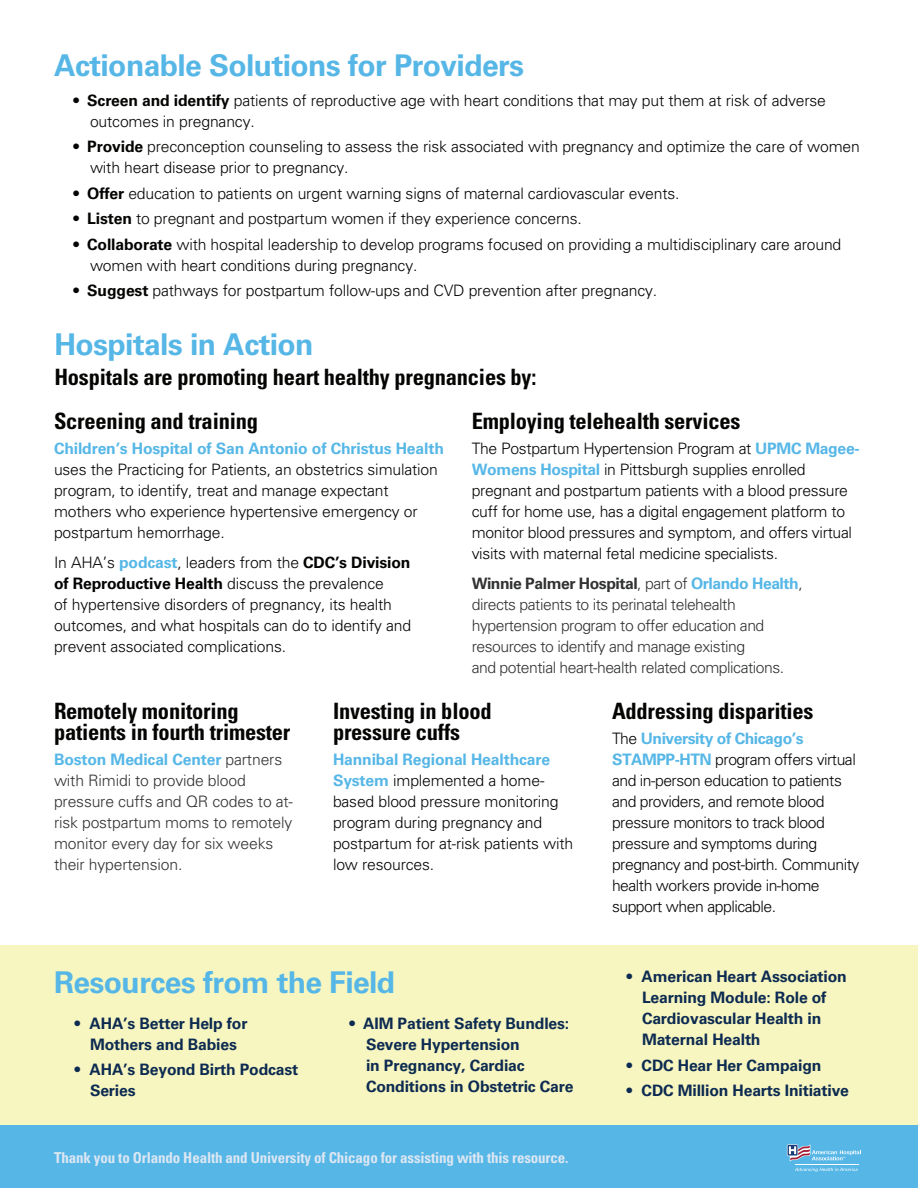
<style>
.page{position:relative;width:918px;height:1188px;background:#fff}
.page>*{position:absolute;margin:0;border:0;box-sizing:border-box;transform-origin:0 0}
.t1{font:700 30px "Univers LT Std";letter-spacing:-.02em;color:#56b7e7}
.t2{font:700 condensed 22.5px/21px "Univers LT Std";letter-spacing:-.01em;color:#040503}
.t3{font:300 15.75px/21px "Univers LT Std";letter-spacing:-.01em;color:#040503}
.t4{font:700 15.75px/21px "Univers LT Std";letter-spacing:-.01em;color:#0d2b51}
.t5{font:300 15.75px/21px "Univers LT Std";letter-spacing:-.03em;color:#040503}
.t6{font:300 15.75px/21px "Univers LT Std";letter-spacing:-.03em;color:#313232}
.t7{font:300 15.75px/21px "Univers LT Std";letter-spacing:-.01em;color:#313232}
.t8{font:700 15.75px "Univers LT Std";letter-spacing:-.01em;color:#56b7e7}
.t9{font:700 condensed 15px "Univers LT Std";letter-spacing:-.01em;color:#dde7f3}
.s1{font-weight:700}
.s2{font-weight:700;color:#56b7e7}
.s3{font-weight:300}
</style>
<div class="page">
<div style="left:0;top:1116px;width:918px;height:72px;background:#56b7e7"></div>
<div style="left:0;top:945px;width:918px;height:180px;background:#f7f6c1"></div>
<hr style="left:795px;top:1164px;width:63px;height:1px;background:#fff">
<svg style="left:795px;top:1168px;width:63px;height:4px"></svg>
<svg style="left:787px;top:1144px;width:74px;height:17px"></svg>
<h1 class="t1" style="left:54px;top:48px;width:472px">Actionable Solutions for Providers</h1>
<p class="t3" style="left:90px;top:90px;width:737px;text-indent:-17px"><span class="s1">• Screen and identify</span> patients of reproductive age with heart conditions that may put them at risk of adverse outcomes in pregnancy.</p>
<p class="t3" style="left:90px;top:136px;width:771px;text-indent:-17px"><span class="s1">• Provide</span> preconception counseling to assess the risk associated with pregnancy and optimize the care of women with heart disease prior to pregnancy.</p>
<p class="t3" style="left:74px;top:183px;width:608px"><span class="s1">• Offer</span> education to patients on urgent warning signs of maternal cardiovascular events.</p>
<p class="t3" style="left:74px;top:208px;width:510px"><span class="s1">• Listen</span> to pregnant and postpartum women if they experience concerns.</p>
<p class="t3" style="left:90px;top:234px;width:753px;text-indent:-17px"><span class="s1">• Collaborate</span> with hospital leadership to develop programs focused on providing a multidisciplinary care around women with heart conditions during pregnancy.</p>
<p class="t3" style="left:74px;top:280px;width:585px"><span class="s1">• Suggest</span> pathways for postpartum follow-ups and CVD prevention after pregnancy.</p>
<h1 class="t1" style="left:54px;top:327px;width:261px">Hospitals in Action</h1>
<h2 class="t2" style="left:54px;top:366px;width:483px">Hospitals are promoting heart healthy pregnancies by:</h2>
<h2 class="t2" style="left:54px;top:410px;width:206px">Screening and training</h2>
<p class="t8" style="left:54px;top:440px;width:392px">Children’s Hospital of San Antonio of Christus Health</p>
<p class="t3" style="left:54px;top:459px;width:385px">uses the Practicing for Patients, an obstetrics simulation program, to identify, treat and manage expectant mothers who experience hypertensive emergency or postpartum hemorrhage.</p>
<p class="t3" style="left:54px;top:552px;width:359px">In AHA’s <span class="s2">podcast</span>, leaders from the <span class="s1">CDC’s Division of Reproductive Health</span> discuss the prevalence<br>of hypertensive disorders of pregnancy, its health outcomes, and what hospitals can do to identify and prevent associated complications.</p>
<h2 class="t2" style="left:472px;top:410px;width:270px">Employing telehealth services</h2>
<p class="t3" style="left:472px;top:438px;width:390px">The Postpartum Hypertension Program at <span class="s2">UPMC Magee-Womens Hospital</span> in Pittsburgh supplies enrolled pregnant and postpartum patients with a blood pressure cuff for home use, has a digital engagement platform to monitor blood pressures and symptom, and offers virtual visits with maternal fetal medicine specialists.</p>
<p class="t6" style="left:472px;top:573px;width:332px"><span class="s1">Winnie Palmer Hospital</span>, part of <span class="s2">Orlando Health</span>, directs patients to its perinatal telehealth hypertension program to offer education and resources to identify and manage existing<br>and potential heart-health related complications.</p>
<h2 class="t2" style="left:54px;top:700px;width:238px">Remotely monitoring patients in fourth trimester</h2>
<p class="t7" style="left:54px;top:749px;width:241px"><span class="s2">Boston Medical Center</span> partners with Rimidi to provide blood pressure cuffs and QR codes to at&shy;risk postpartum moms to remotely monitor every day for six weeks their hypertension.</p>
<h2 class="t2" style="left:333px;top:700px;width:160px">Investing in blood pressure cuffs</h2>
<p class="t3" style="left:333px;top:749px;width:242px"><span class="s2">Hannibal Regional Healthcare<br>System</span> implemented a home&shy;based blood pressure monitoring program during pregnancy and postpartum for at-risk patients with low resources.</p>
<h1 class="t1" style="left:54px;top:964px;width:343px">Resources from the Field</h1>
<p class="t4" style="left:74px;top:1013px;width:176px;text-align:center"><span class="s3">•</span> AHA’s Better Help for<br>Mothers and Babies</p>
<p class="t4" style="left:90px;top:1059px;width:210px;text-indent:-17px"><span class="s3">•</span> AHA’s Beyond Birth Podcast<br>Series</p>
<p class="t4" style="left:366px;top:1013px;width:209px;text-indent:-17px">• AIM Patient Safety Bundles:<br>Severe Hypertension<br>in Pregnancy, Cardiac<br>Conditions in Obstetric Care</p>
<p class="t9" style="left:54px;top:1148px;width:516px">Thank you to Orlando Health and University of Chicago for assisting with this resource.</p>
<h2 class="t2" style="left:612px;top:700px;width:203px">Addressing disparities</h2>
<p class="t5" style="left:612px;top:728px;width:249px">The <span class="s2">University of Chicago’s<br>STAMPP-HTN</span> program offers virtual and in-person education to patients and providers, and remote blood pressure monitors to track blood pressure and symptoms during pregnancy and post-birth. Community health workers provide in-home support when applicable.</p>
<p class="t4" style="left:642px;top:966px;width:206px;text-indent:-17px"><span class="s3">•</span> American Heart Association<br>Learning Module: Role of<br>Cardiovascular Health in<br>Maternal Health</p>
<p class="t4" style="left:626px;top:1055px;width:197px"><span class="s3">•</span> CDC Hear Her Campaign</p>
<p class="t4" style="left:626px;top:1080px;width:225px"><span class="s3">•</span> CDC Million Hearts Initiative</p>
</div>
